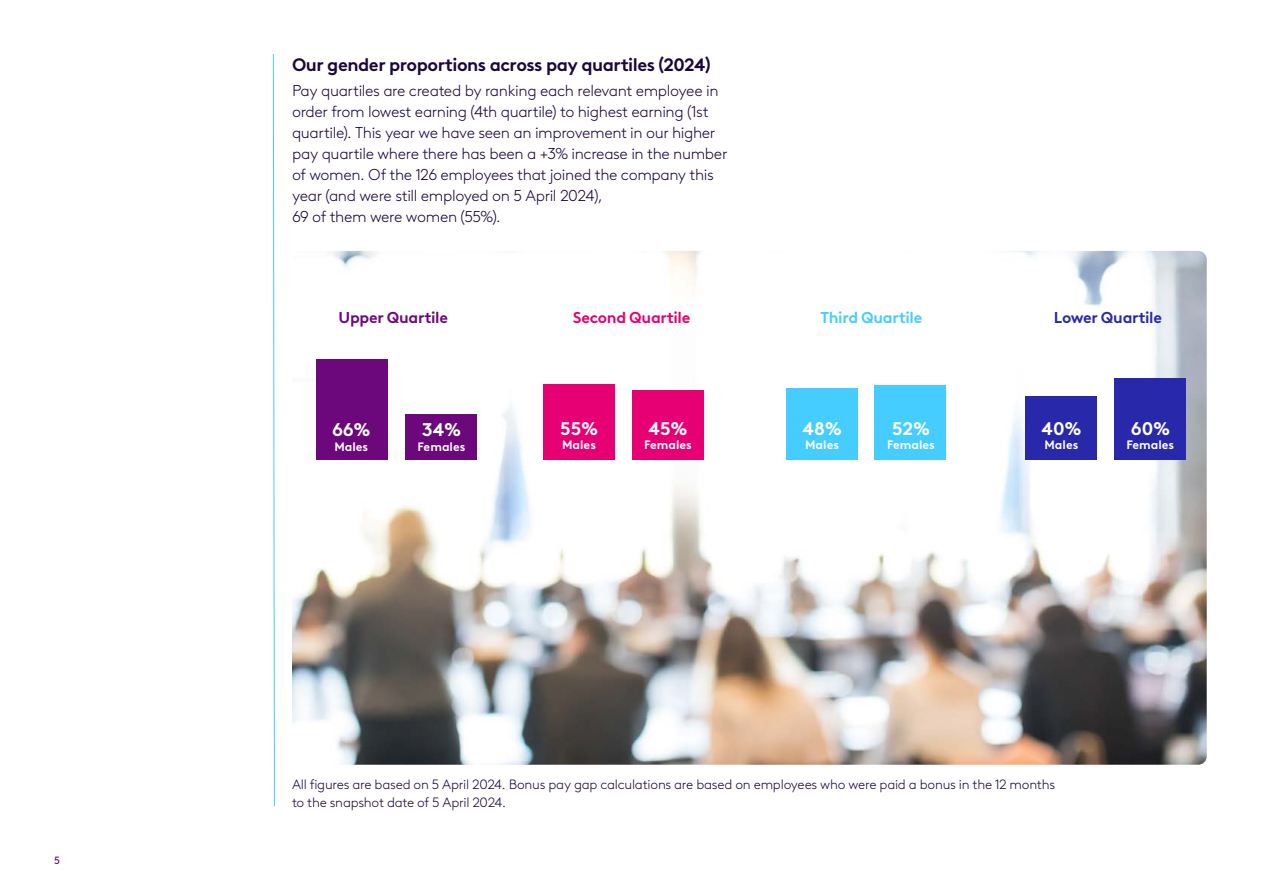
<style>
.page{position:relative;width:1263px;height:893px;background:#fff}
.page>*{position:absolute;margin:0;border:0;box-sizing:border-box;transform-origin:0 0}
.t1{font:700 18.3px "Brown LL";color:#fff}
.t2{font:700 18px "Brown LL";letter-spacing:-.03em;color:#1b073a}
.t3{font:300 15.75px/21px "Brown LL";letter-spacing:-.025em;color:#1b073a}
.t4{font:700 15.75px "Brown LL";letter-spacing:-.02em;color:#e60073}
.t5{font:700 15.75px "Brown LL";letter-spacing:-.02em;color:#6d087c}
.t6{font:700 15.75px "Brown LL";letter-spacing:-.025em;color:#46cdff}
.t7{font:700 15.75px "Brown LL";letter-spacing:-.02em;color:#2828aa}
.t8{font:300 13.5px/18px "Brown LL";letter-spacing:-.015em;color:#1b073a}
.t9{font:700 12.15px "Brown LL";color:#fff}
.t10{font:10.5px "Brown LL";color:#6d087c}
</style>
<div class="page">
<img style="left:292px;top:251px;width:915px;height:514px">
<svg style="left:273px;top:54px;width:2px;height:753px;background:#a2e5ff"></svg>
<div style="left:405px;top:415px;width:71px;height:45px;background:#6d087c"></div>
<div style="left:316px;top:359px;width:71px;height:101px;background:#6d087c"></div>
<div style="left:632px;top:390px;width:71px;height:70px;background:#e60073"></div>
<div style="left:543px;top:384px;width:72px;height:76px;background:#e60073"></div>
<div style="left:875px;top:385px;width:71px;height:75px;background:#46cdff"></div>
<div style="left:786px;top:388px;width:71px;height:72px;background:#46cdff"></div>
<div style="left:1114px;top:378px;width:71px;height:82px;background:#2828aa"></div>
<div style="left:1025px;top:396px;width:71px;height:64px;background:#2828aa"></div>
<p class="t10" style="left:54px;top:852px;width:7px">5</p>
<p class="t2" style="left:292px;top:51px;width:420px">Our gender proportions across pay quartiles (2024)</p>
<p class="t3" style="left:292px;top:79px;width:437px">Pay quartiles are created by ranking each relevant employee in order from lowest earning (4th quartile) to highest earning (1st quartile). This year we have seen an improvement in our higher pay quartile where there has been a +3% increase in the number of women. Of the 126 employees that joined the company this year (and were still employed on 5 April 2024),<br>69 of them were women (55%).</p>
<p class="t5" style="left:339px;top:305px;width:111px">Upper Quartile</p>
<p class="t4" style="left:573px;top:305px;width:119px">Second Quartile</p>
<p class="t6" style="left:820px;top:305px;width:103px">Third Quartile</p>
<p class="t7" style="left:1054px;top:305px;width:110px">Lower Quartile</p>
<p class="t1" style="left:332px;top:415px;width:40px">66%</p>
<p class="t9" style="left:334px;top:437px;width:35px">Males</p>
<p class="t1" style="left:422px;top:415px;width:41px">34%</p>
<p class="t9" style="left:418px;top:437px;width:49px">Females</p>
<p class="t1" style="left:560px;top:414px;width:39px">55%</p>
<p class="t9" style="left:562px;top:436px;width:35px">Males</p>
<p class="t1" style="left:649px;top:414px;width:40px">45%</p>
<p class="t9" style="left:644px;top:436px;width:49px">Females</p>
<p class="t1" style="left:803px;top:414px;width:40px">48%</p>
<p class="t9" style="left:805px;top:436px;width:35px">Males</p>
<p class="t1" style="left:892px;top:414px;width:39px">52%</p>
<p class="t9" style="left:887px;top:436px;width:49px">Females</p>
<p class="t1" style="left:1041px;top:414px;width:41px">40%</p>
<p class="t9" style="left:1044px;top:436px;width:35px">Males</p>
<p class="t1" style="left:1131px;top:414px;width:40px">60%</p>
<p class="t9" style="left:1126px;top:436px;width:49px">Females</p>
<p class="t8" style="left:292px;top:775px;width:765px">All figures are based on 5 April 2024. Bonus pay gap calculations are based on employees who were paid a bonus in the 12 months to the snapshot date of 5 April 2024.</p>
</div>
